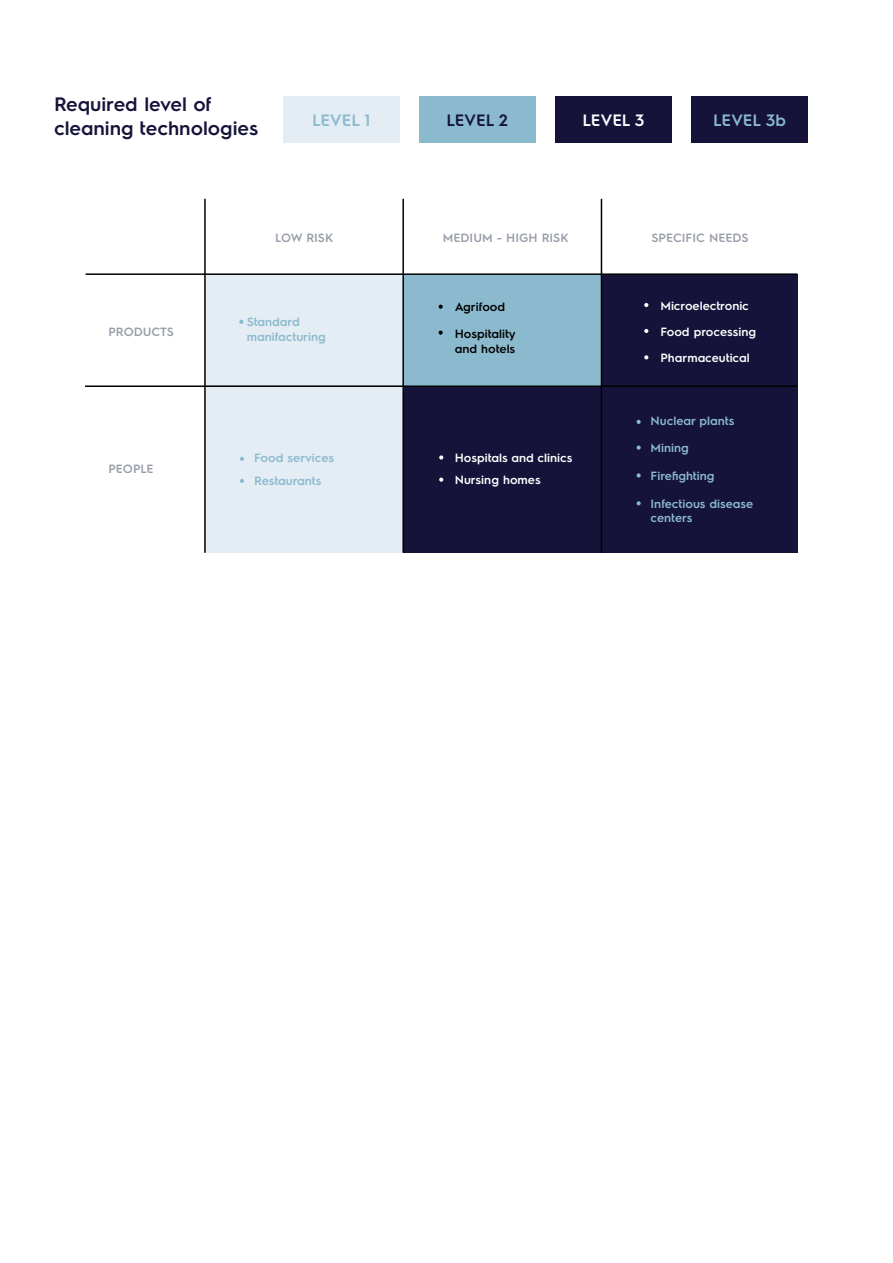
<style>
.page{position:relative;width:893px;height:1263px;background:#fff}
.page>*{position:absolute;margin:0;border:0;box-sizing:border-box;transform-origin:0 0}
.t1{font:600 19.5px/23.4px "Electrolux Sans";color:#151339}
.t2{font:600 16.5px "Electrolux Sans";letter-spacing:-.005em;color:#8bbace}
.t3{font:600 16.5px "Electrolux Sans";letter-spacing:-.01em;color:#151339}
.t4{font:600 16.5px "Electrolux Sans";letter-spacing:-.01em;color:#fff}
.t5{font:600 12px/15px "Electrolux Sans";color:#8bbace}
.t6{font:600 12px "Electrolux Sans";color:#fff}
.t7{font:600 12px "Electrolux Sans";color:#989da9}
.t8{font:600 12px/15px "Electrolux Sans";color:#000}
</style>
<div class="page">
<div style="left:205px;top:385px;width:198px;height:168px;background:#e4ecf4"></div>
<div style="left:205px;top:275px;width:198px;height:111px;background:#e4ecf4"></div>
<div style="left:403px;top:386px;width:198px;height:167px;background:#151339"></div>
<div style="left:602px;top:274px;width:195px;height:112px;background:#151339"></div>
<div style="left:602px;top:386px;width:195px;height:167px;background:#151339"></div>
<div style="left:403px;top:275px;width:198px;height:111px;background:#8bbace"></div>
<div style="left:283px;top:96px;width:117px;height:46px;background:#e4ecf4"></div>
<div style="left:419px;top:96px;width:117px;height:46px;background:#8bbace"></div>
<div style="left:555px;top:96px;width:117px;height:46px;background:#151339"></div>
<div style="left:691px;top:96px;width:117px;height:46px;background:#151339"></div>
<hr style="left:204px;top:199px;width:2px;height:354px;background:#000">
<hr style="left:402px;top:199px;width:2px;height:354px;background:#000">
<hr style="left:601px;top:199px;width:1px;height:354px;background:#000">
<hr style="left:85px;top:385px;width:712px;height:2px;background:#000">
<hr style="left:86px;top:273px;width:711px;height:2px;background:#000">
<svg style="left:239px;top:320px;width:4px;height:4px"></svg>
<svg style="left:439px;top:305px;width:4px;height:4px"></svg>
<svg style="left:439px;top:331px;width:4px;height:4px"></svg>
<svg style="left:644px;top:303px;width:4px;height:4px"></svg>
<svg style="left:644px;top:329px;width:4px;height:4px"></svg>
<svg style="left:644px;top:355px;width:4px;height:4px"></svg>
<svg style="left:240px;top:457px;width:4px;height:4px"></svg>
<svg style="left:240px;top:479px;width:4px;height:4px"></svg>
<svg style="left:439px;top:478px;width:4px;height:4px"></svg>
<svg style="left:439px;top:455px;width:4px;height:5px"></svg>
<svg style="left:637px;top:420px;width:4px;height:4px"></svg>
<svg style="left:637px;top:473px;width:4px;height:4px"></svg>
<svg style="left:637px;top:501px;width:4px;height:4px"></svg>
<svg style="left:637px;top:445px;width:4px;height:5px"></svg>
<h1 class="t1" style="left:54px;top:92px;width:206px">Required level of cleaning technologies</h1>
<h2 class="t2" style="left:312px;top:108px;width:60px">LEVEL 1</h2>
<h2 class="t3" style="left:446px;top:108px;width:63px">LEVEL 2</h2>
<h2 class="t4" style="left:582px;top:108px;width:64px">LEVEL 3</h2>
<h2 class="t2" style="left:713px;top:108px;width:74px">LEVEL 3b</h2>
<p class="t7" style="left:275px;top:229px;width:59px">LOW RISK</p>
<p class="t7" style="left:443px;top:229px;width:127px">MEDIUM - HIGH RISK</p>
<p class="t7" style="left:651px;top:229px;width:99px">SPECIFIC NEEDS</p>
<p class="t7" style="left:108px;top:323px;width:67px">PRODUCTS</p>
<p class="t7" style="left:108px;top:461px;width:47px">PEOPLE</p>
<p class="t5" style="left:247px;top:314px;width:81px">Standard manifacturing</p>
<p class="t5" style="left:254px;top:446px;width:81px;line-height:22.2px">Food services<br>Restaurants</p>
<p class="t8" style="left:455px;top:299px;width:52px">Agrifood</p>
<p class="t8" style="left:455px;top:325px;width:63px">Hospitality and hotels</p>
<p class="t6" style="left:455px;top:450px;width:119px">Hospitals and clinics</p>
<p class="t6" style="left:455px;top:472px;width:87px">Nursing homes</p>
<p class="t6" style="left:660px;top:297px;width:90px">Microelectronic</p>
<p class="t6" style="left:660px;top:323px;width:97px">Food processing</p>
<p class="t6" style="left:660px;top:350px;width:91px">Pharmaceutical</p>
<p class="t5" style="left:651px;top:412px;width:85px">Nuclear plants</p>
<p class="t5" style="left:651px;top:440px;width:40px">Mining</p>
<p class="t5" style="left:651px;top:467px;width:65px">Firefighting</p>
<p class="t5" style="left:651px;top:495px;width:104px;line-height:14.4px">Infectious disease centers</p>
</div>
